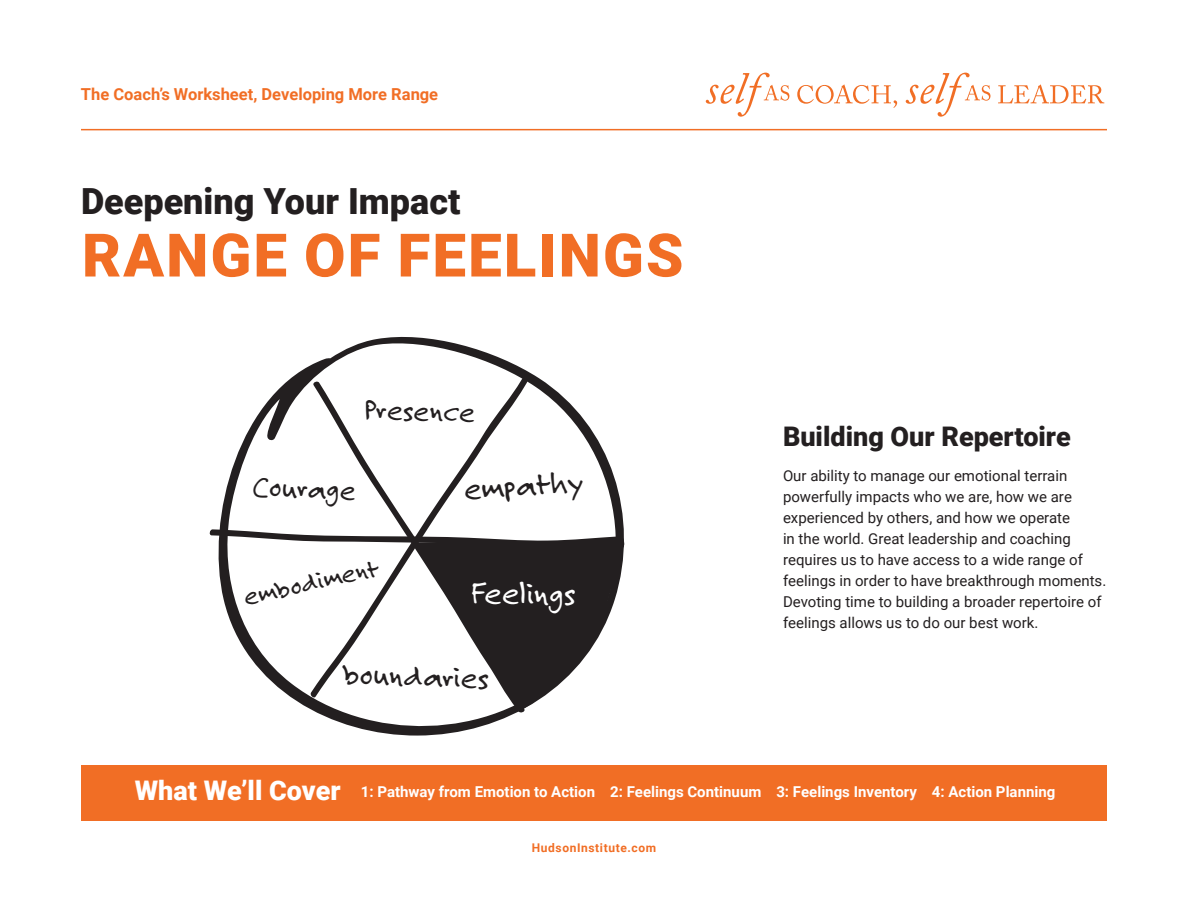
<style>
.page{position:relative;width:1188px;height:918px;background:#fff}
.page>*{position:absolute;margin:0;border:0;box-sizing:border-box;transform-origin:0 0}
.t1{font:900 60px "Roboto";letter-spacing:.035em;color:#f16e25}
.t2{font:900 36px "Roboto";color:#231f20}
.t3{font:33.9px "Felt Tip Roman";color:#fff}
.t4{font:33.75px "Felt Tip Roman";color:#231f20}
.t5{font:32.25px "Felt Tip Roman";color:#231f20}
.t6{font:30.75px "Felt Tip Roman";color:#231f20}
.t7{font:27.75px "Felt Tip Roman";color:#231f20}
.t8{font:900 27px "Roboto";color:#231f20}
.t9{font:700 16.5px "Roboto";color:#f16e25}
.t10{font:15px/21px "Roboto";color:#231f20}
.t11{font:700 15px "Roboto";color:#fff}
.t12{font:700 12px "Roboto";letter-spacing:.05em;color:#f16e25}
.s1{font-weight:900;font-size:27px}
</style>
<div class="page">
<div style="left:81px;top:765px;width:1026px;height:56px;background:#f16e25"></div>
<svg style="left:219px;top:337px;width:405px;height:399px"></svg>
<svg style="left:309px;top:372px;width:222px;height:157px"></svg>
<svg style="left:210px;top:529px;width:414px;height:182px"></svg>
<hr style="left:81px;top:129px;width:1026px;height:1px;background:#f16e25">
<svg style="left:706px;top:73px;width:83px;height:44px"></svg>
<svg style="left:797px;top:84px;width:100px;height:24px"></svg>
<svg style="left:906px;top:73px;width:84px;height:44px"></svg>
<svg style="left:998px;top:84px;width:106px;height:19px"></svg>
<p class="t9" style="left:81px;top:82px;width:359px">The Coach’s Worksheet, Developing More Range</p>
<p class="t2" style="left:81px;top:175px;width:381px">Deepening Your Impact</p>
<p class="t1" style="left:82px;top:213px;width:603px">RANGE OF FEELINGS</p>
<p class="t6" style="left:364px;top:391px;width:112px;rotate:1deg">Presence</p>
<p class="t6" style="left:253px;top:468px;width:105px;rotate:2deg">Courage</p>
<p class="t4" style="left:463px;top:468px;width:121px;rotate:-3deg">empathy</p>
<p class="t7" style="left:240px;top:580px;width:139px;rotate:-12deg">embodiment</p>
<p class="t3" style="left:471px;top:572px;width:106px;rotate:1deg">Feelings</p>
<p class="t5" style="left:344px;top:654px;width:147px;rotate:2deg">boundaries</p>
<p class="t8" style="left:783px;top:418px;width:289px">Building Our Repertoire</p>
<p class="t10" style="left:783px;top:465px;width:325px">Our ability to manage our emotional terrain powerfully impacts who we are, how we are experienced by others, and how we operate<br>in the world. Great leadership and coaching requires us to have access to a wide range of feelings in order to have breakthrough moments.<br>Devoting time to building a broader repertoire of feelings allows us to do our best work.</p>
<p class="t11" style="left:135px;top:781px;width:922px"><span class="s1">What We’ll Cover</span> 1: Pathway from Emotion to Action 2: Feelings Continuum 3: Feelings Inventory 4: Action Planning</p>
<p class="t12" style="left:532px;top:839px;width:126px">HudsonInstitute.com</p>
</div>
